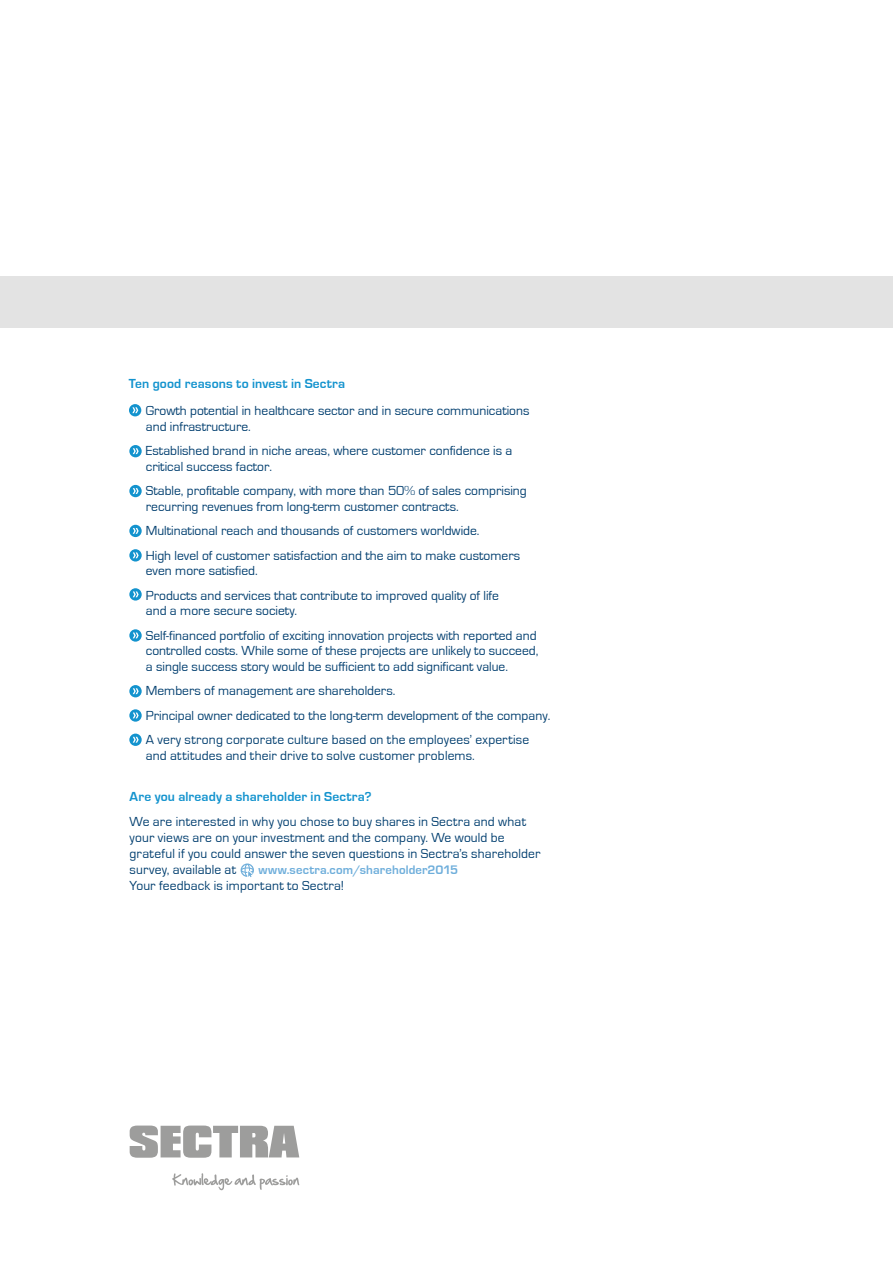
<style>
.page{position:relative;width:893px;height:1263px;background:#fff}
.page>*{position:absolute;margin:0;border:0;box-sizing:border-box;transform-origin:0 0}
.t1{font:13.5px/15.8px "Eurostile";color:#003e6f}
.t2{font:700 13.5px "Eurostile";letter-spacing:.01em;color:#1393ce}
.t3{font:700 12.75px "Eurostile";letter-spacing:.01em;color:#6eaedb}
</style>
<div class="page">
<svg style="left:130px;top:1125px;width:169px;height:33px"></svg>
<svg style="left:172px;top:1173px;width:127px;height:17px"></svg>
<div style="left:0;top:276px;width:893px;height:51px;background:#e3e3e3"></div>
<svg style="left:129px;top:588px;width:13px;height:13px"></svg>
<svg style="left:133px;top:591px;width:6px;height:6px"></svg>
<svg style="left:129px;top:629px;width:13px;height:13px"></svg>
<svg style="left:133px;top:632px;width:6px;height:6px"></svg>
<svg style="left:129px;top:685px;width:13px;height:12px"></svg>
<svg style="left:133px;top:688px;width:6px;height:6px"></svg>
<svg style="left:129px;top:709px;width:13px;height:13px"></svg>
<svg style="left:133px;top:712px;width:6px;height:6px"></svg>
<svg style="left:129px;top:734px;width:13px;height:12px"></svg>
<svg style="left:133px;top:737px;width:6px;height:6px"></svg>
<svg style="left:241px;top:863px;width:13px;height:14px"></svg>
<svg style="left:129px;top:404px;width:12px;height:12px"></svg>
<svg style="left:132px;top:407px;width:6px;height:6px"></svg>
<svg style="left:129px;top:445px;width:13px;height:12px"></svg>
<svg style="left:133px;top:448px;width:6px;height:6px"></svg>
<div style="left:129px;top:485px;width:13px;height:12px;background:#1393ce;border-radius:50%"></div>
<svg style="left:133px;top:488px;width:6px;height:6px"></svg>
<div style="left:129px;top:525px;width:13px;height:12px;background:#1393ce;border-radius:50%"></div>
<svg style="left:133px;top:528px;width:6px;height:6px"></svg>
<svg style="left:129px;top:549px;width:13px;height:12px"></svg>
<svg style="left:133px;top:552px;width:6px;height:6px"></svg>
<p class="t2" style="left:129px;top:376px;width:218px">Ten good reasons to invest in Sectra</p>
<p class="t1" style="left:146px;top:403px;width:385px">Growth potential in healthcare sector and in secure communications and infrastructure.</p>
<p class="t1" style="left:146px;top:443px;width:368px">Established brand in niche areas, where customer confidence is a critical success factor.</p>
<p class="t1" style="left:146px;top:483px;width:382px">Stable, profitable company, with more than 50% of sales comprising recurring revenues from long-term customer contracts.</p>
<p class="t1" style="left:146px;top:519px;width:376px;line-height:24.3px">Multinational reach and thousands of customers worldwide.<br>High level of customer satisfaction and the aim to make customers</p>
<p class="t1" style="left:146px;top:559px;width:355px;line-height:24.2px">even more satisfied.<br>Products and services that contribute to improved quality of life</p>
<p class="t1" style="left:146px;top:599px;width:392px;line-height:24.3px">and a more secure society.<br>Self-financed portfolio of exciting innovation projects with reported and</p>
<p class="t1" style="left:146px;top:643px;width:394px">controlled costs. While some of these projects are unlikely to succeed, a single success story would be sufficient to add significant value.</p>
<p class="t1" style="left:146px;top:679px;width:406px;line-height:24.3px">Members of management are shareholders.<br>Principal owner dedicated to the long-term development of the company.<br>A very strong corporate culture based on the employees’ expertise</p>
<p class="t1" style="left:146px;top:747px;width:330px">and attitudes and their drive to solve customer problems.</p>
<p class="t2" style="left:130px;top:790px;width:243px">Are you already a shareholder in Sectra?</p>
<p class="t1" style="left:130px;top:813px;width:412px;line-height:16.2px">We are interested in why you chose to buy shares in Sectra and what your views are on your investment and the company. We would be grateful if you could answer the seven questions in Sectra’s shareholder survey, available at</p>
<p class="t3" style="left:259px;top:863px;width:201px">www.sectra.com/shareholder2015</p>
<p class="t1" style="left:130px;top:878px;width:216px">Your feedback is important to Sectra!</p>
</div>
